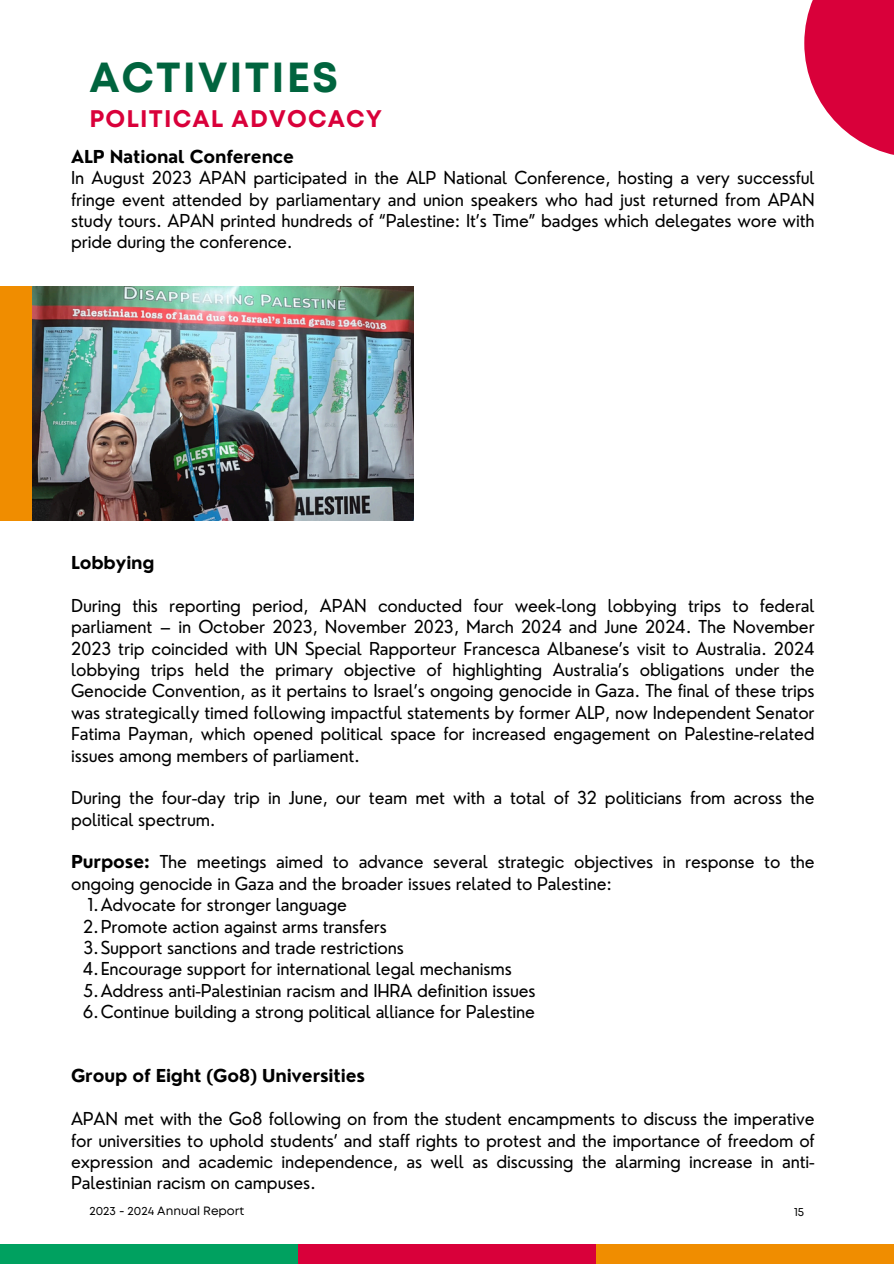
<style>
.page{position:relative;width:894px;height:1264px;background:#fff}
.page>*{position:absolute;margin:0;border:0;box-sizing:border-box;transform-origin:0 0}
.t1{font:700 42px "Mont";letter-spacing:.05em;color:#00643e}
.t2{font:700 24px "Mont";letter-spacing:.05em;color:#d9003a}
.t3{font:17.4px/21.3px "Nourd";letter-spacing:-.01em;color:#000}
.t4{font:700 17.4px "Nourd";letter-spacing:-.01em;color:#000}
.t5{font:12px "Mont";color:#000}
.s1{font-weight:700}
</style>
<div class="page">
<div style="left:0;top:1244px;width:298px;height:19px;background:#00a160"></div>
<div style="left:298px;top:1244px;width:298px;height:19px;background:#d9003a"></div>
<div style="left:595px;top:1244px;width:298px;height:19px;background:#f08d00"></div>
<svg style="left:804px;top:0;width:89px;height:155px;fill:#d9003a"></svg>
<div style="left:0;top:286px;width:33px;height:234px;background:#f08d00"></div>
<img style="left:33px;top:286px;width:380px;height:234px">
<p class="t1" style="left:89px;top:62px;width:250px">ACTIVITIES</p>
<p class="t2" style="left:89px;top:109px;width:294px">POLITICAL ADVOCACY</p>
<h1 class="t3" style="left:71px;top:146px;width:745px"><span class="s1">ALP National Conference<br></span>In August 2023 APAN participated in the ALP National Conference, hosting a very successful fringe event attended by parliamentary and union speakers who had just returned from APAN study tours. APAN printed hundreds of “Palestine: It’s Time” badges which delegates wore with pride during the conference.</h1>
<h2 class="t4" style="left:71px;top:551px;width:85px">Lobbying</h2>
<h4 class="t3" style="left:71px;top:594px;width:745px;text-align:justify">During this reporting period, APAN conducted four week-long lobbying trips to federal parliament – in October 2023, November 2023, March 2024 and June 2024. The November 2023 trip coincided with UN Special Rapporteur Francesca Albanese’s visit to Australia. 2024 lobbying trips held the primary objective of highlighting Australia’s obligations under the Genocide Convention, as it pertains to Israel’s ongoing genocide in Gaza. The final of these trips was strategically timed following impactful statements by former ALP, now Independent Senator Fatima Payman, which opened political space for increased engagement on Palestine-related issues among members of parliament.</h4>
<h3 class="t3" style="left:71px;top:787px;width:745px">During the four-day trip in June, our team met with a total of 32 politicians from across the political spectrum.</h3>
<h4 class="t3" style="left:71px;top:851px;width:745px"><span class="s1">Purpose:</span> The meetings aimed to advance several strategic objectives in response to the ongoing genocide in Gaza and the broader issues related to Palestine:</h4>
<h4 class="t3" style="left:88px;top:894px;width:261px">1.Advocate for stronger language</h4>
<h4 class="t3" style="left:83px;top:915px;width:305px">2.Promote action against arms transfers</h4>
<p class="t3" style="left:83px;top:936px;width:322px">3.Support sanctions and trade restrictions</p>
<p class="t3" style="left:83px;top:958px;width:430px">4.Encourage support for international legal mechanisms</p>
<p class="t3" style="left:83px;top:979px;width:454px">5.Address anti-Palestinian racism and IHRA definition issues</p>
<p class="t3" style="left:83px;top:1001px;width:454px">6.Continue building a strong political alliance for Palestine</p>
<p class="t4" style="left:71px;top:1064px;width:295px">Group of Eight (Go8) Universities</p>
<p class="t3" style="left:71px;top:1107px;width:745px;text-align:justify">APAN met with the Go8 following on from the student encampments to discuss the imperative for universities to uphold students’ and staff rights to protest and the importance of freedom of expression and academic independence, as well as discussing the alarming increase in anti-Palestinian racism on campuses.</p>
<h4 class="t5" style="left:793px;top:1207px;width:12px">15</h4>
<p class="t5" style="left:89px;top:1206px;width:156px">2023 - 2024 Annual Report</p>
</div>
